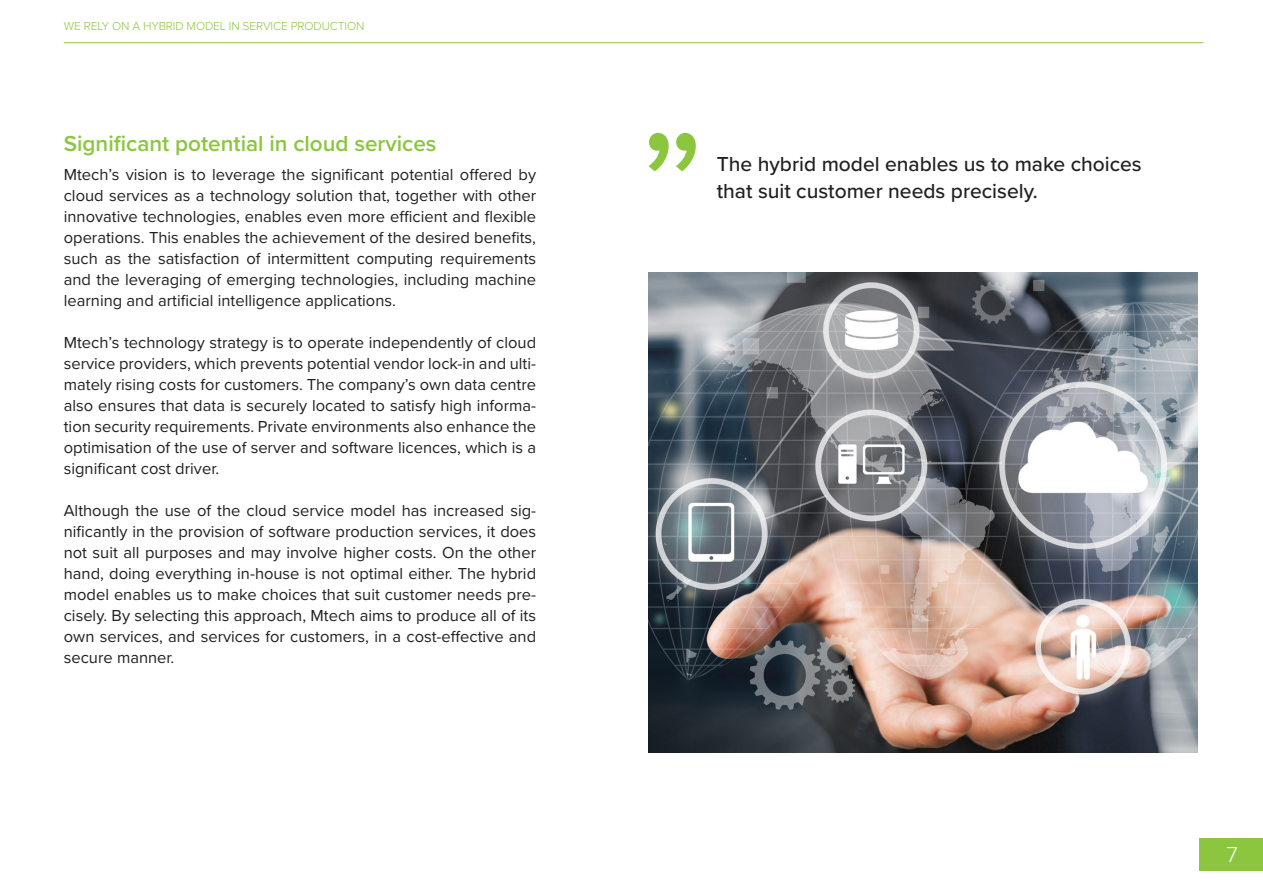
<style>
.page{position:relative;width:1263px;height:893px;background:#fff}
.page>*{position:absolute;margin:0;border:0;box-sizing:border-box;transform-origin:0 0}
.t1{font:600 22.5px "Proxima Nova";color:#8bc63e}
.t2{font:300 22.5px "Proxima Nova";color:#fff}
.t3{font:500 21px/27px "Proxima Nova";color:#231f20}
.t4{font:16.5px/21px "Proxima Nova";color:#231f20;text-align:justify}
.t5{font:300 12px "Proxima Nova";letter-spacing:-.01em;color:#8bc63e}
</style>
<div class="page">
<img style="left:648px;top:272px;width:549px;height:481px">
<div style="left:1199px;top:838px;width:64px;height:32px;background:#8bc63e"></div>
<svg style="left:648px;top:133px;width:48px;height:38px"></svg>
<hr style="left:64px;top:42px;width:1139px;height:1px;background:#8bc63e">
<p class="t5" style="left:64px;top:17px;width:302px">WE RELY ON A HYBRID MODEL IN SERVICE PRODUCTION</p>
<h1 class="t1" style="left:64px;top:126px;width:374px">Significant potential in cloud services</h1>
<p class="t4" style="left:64px;top:163px;width:474px">Mtech’s vision is to leverage the significant potential offered by cloud services as a technology solution that, together with other innovative technologies, enables even more efficient and flexible operations. This enables the achievement of the desired benefits, such as the satisfaction of intermittent computing requirements and the leveraging of emerging technologies, including machine learning and artificial intelligence applications.</p>
<p class="t4" style="left:64px;top:331px;width:474px">Mtech’s technology strategy is to operate independently of cloud service providers, which prevents potential vendor lock-in and ulti&shy;mately rising costs for customers. The company’s own data centre also ensures that data is securely located to satisfy high informa&shy;tion security requirements. Private environments also enhance the optimisation of the use of server and software licences, which is a significant cost driver.</p>
<p class="t4" style="left:64px;top:499px;width:474px">Although the use of the cloud service model has increased sig&shy;nificantly in the provision of software production services, it does not suit all purposes and may involve higher costs. On the other hand, doing everything in-house is not optimal either. The hybrid model enables us to make choices that suit customer needs pre&shy;cisely. By selecting this approach, Mtech aims to produce all of its own services, and services for customers, in a cost-effective and secure manner.</p>
<p class="t3" style="left:717px;top:150px;width:426px">The hybrid model enables us to make choices that suit customer needs precisely.</p>
<h1 class="t2" style="left:1226px;top:838px;width:13px">7</h1>
</div>
